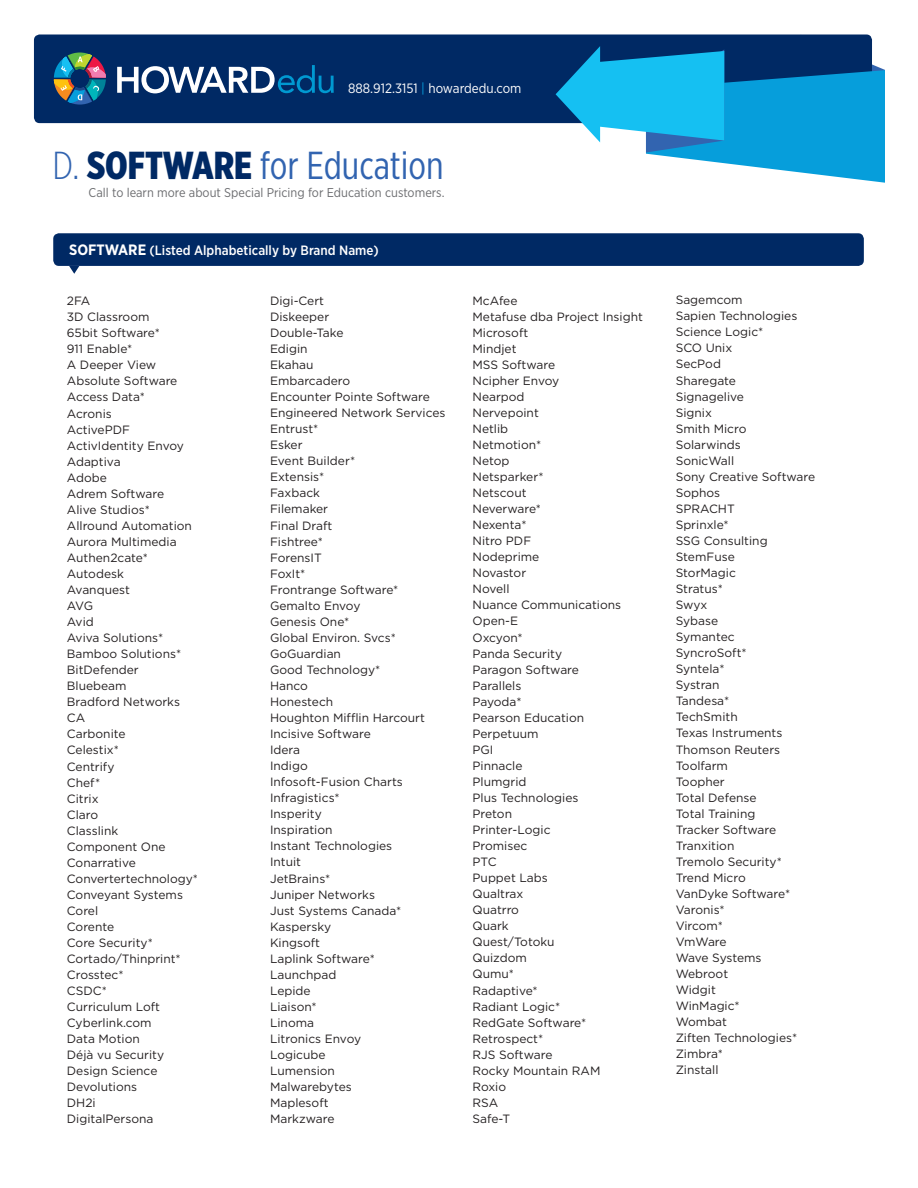
<style>
.page{position:relative;width:918px;height:1188px;background:#fff}
.page>*{position:absolute;margin:0;border:0;box-sizing:border-box;transform-origin:0 0}
.t1{font:39px "Gotham X Narrow";color:#3264b0}
.t2{font:500 13.5px "Gotham Narrow";color:#fff}
.t3{font:13.5px "Gotham Narrow";color:#fff}
.t4{font:12.75px "Gotham Narrow";color:#6c6d70}
.t5{font:12px/16px "Gotham";color:#231f20}
.s1{color:#069edb}
.s2{font-weight:300}
.s3{font-weight:900;color:#002964}
.s4{font-weight:700;font-size:15px}
</style>
<div class="page">
<div style="left:34px;top:35px;width:838px;height:88px;background:#002964;border-radius:6px"></div>
<svg style="left:117px;top:65px;width:217px;height:28px"></svg>
<svg style="left:556px;top:35px;width:329px;height:148px"></svg>
<svg style="left:54px;top:53px;width:52px;height:52px"></svg>
<div style="left:53px;top:233px;width:811px;height:33px;background:#002964;border-radius:6px"></div>
<svg style="left:69px;top:266px;width:10px;height:8px"></svg>
<p class="t3" style="left:348px;top:80px;width:175px">888.912.3151 <span class="s1">|</span> howardedu.com</p>
<h1 class="t1" style="left:52px;top:142px;width:393px"><span class="s2">D.</span> <span class="s3">SOFTWARE</span> for Education</h1>
<p class="t4" style="left:89px;top:185px;width:357px">Call to learn more about Special Pricing for Education customers.</p>
<p class="t2" style="left:69px;top:242px;width:311px"><span class="s4">SOFTWARE</span> (Listed Alphabetically by Brand Name)</p>
<p class="t5" style="left:67px;top:293px;width:133px">2FA<br>3D Classroom<br>65bit Software*<br>911 Enable*<br>A Deeper View<br>Absolute Software<br>Access Data*<br>Acronis<br>ActivePDF<br>ActivIdentity Envoy<br>Adaptiva<br>Adobe<br>Adrem Software<br>Alive Studios*<br>Allround Automation<br>Aurora Multimedia<br>Authen2cate*<br>Autodesk<br>Avanquest<br>AVG<br>Avid<br>Aviva Solutions*<br>Bamboo Solutions*<br>BitDefender<br>Bluebeam<br>Bradford Networks<br>CA<br>Carbonite<br>Celestix*<br>Centrify<br>Chef*<br>Citrix<br>Claro<br>Classlink<br>Component One<br>Conarrative<br>Convertertechnology*<br>Conveyant Systems<br>Corel<br>Corente<br>Core Security*<br>Cortado/Thinprint*<br>Crosstec*<br>CSDC*<br>Curriculum Loft<br>Cyberlink.com<br>Data Motion<br>Déjà vu Security<br>Design Science<br>Devolutions<br>DH2i<br>DigitalPersona</p>
<p class="t5" style="left:270px;top:292px;width:177px">Digi-Cert<br>Diskeeper<br>Double-Take<br>Edigin<br>Ekahau<br>Embarcadero<br>Encounter Pointe Software<br>Engineered Network Services<br>Entrust*<br>Esker<br>Event Builder*<br>Extensis*<br>Faxback<br>Filemaker<br>Final Draft<br>Fishtree*<br>ForensIT<br>FoxIt*<br>Frontrange Software*<br>Gemalto Envoy<br>Genesis One*<br>Global Environ. Svcs*<br>GoGuardian<br>Good Technology*<br>Hanco<br>Honestech<br>Houghton Mifflin Harcourt<br>Incisive Software<br>Idera<br>Indigo<br>Infosoft-Fusion Charts<br>Infragistics*<br>Insperity<br>Inspiration<br>Instant Technologies<br>Intuit<br>JetBrains*<br>Juniper Networks<br>Just Systems Canada*<br>Kaspersky<br>Kingsoft<br>Laplink Software*<br>Launchpad<br>Lepide<br>Liaison*<br>Linoma<br>Litronics Envoy<br>Logicube<br>Lumension<br>Malwarebytes<br>Maplesoft<br>Markzware</p>
<p class="t5" style="left:473px;top:292px;width:172px">McAfee<br>Metafuse dba Project Insight<br>Microsoft<br>Mindjet<br>MSS Software<br>Ncipher Envoy<br>Nearpod<br>Nervepoint<br>Netlib<br>Netmotion*<br>Netop<br>Netsparker*<br>Netscout<br>Neverware*<br>Nexenta*<br>Nitro PDF<br>Nodeprime<br>Novastor<br>Novell<br>Nuance Communications<br>Open-E<br>Oxcyon*<br>Panda Security<br>Paragon Software<br>Parallels<br>Payoda*<br>Pearson Education<br>Perpetuum<br>PGI<br>Pinnacle<br>Plumgrid<br>Plus Technologies<br>Preton<br>Printer-Logic<br>Promisec<br>PTC<br>Puppet Labs<br>Qualtrax<br>Quatrro<br>Quark<br>Quest/Totoku<br>Quizdom<br>Qumu*<br>Radaptive*<br>Radiant Logic*<br>RedGate Software*<br>Retrospect*<br>RJS Software<br>Rocky Mountain RAM<br>Roxio<br>RSA<br>Safe-T</p>
<p class="t5" style="left:676px;top:292px;width:141px">Sagemcom<br>Sapien Technologies<br>Science Logic*<br>SCO Unix<br>SecPod<br>Sharegate<br>Signagelive<br>Signix<br>Smith Micro<br>Solarwinds<br>SonicWall<br>Sony Creative Software<br>Sophos<br>SPRACHT<br>Sprinxle*<br>SSG Consulting<br>StemFuse<br>StorMagic<br>Stratus*<br>Swyx<br>Sybase<br>Symantec<br>SyncroSoft*<br>Syntela*<br>Systran<br>Tandesa*<br>TechSmith<br>Texas Instruments<br>Thomson Reuters<br>Toolfarm<br>Toopher<br>Total Defense<br>Total Training<br>Tracker Software<br>Tranxition<br>Tremolo Security*<br>Trend Micro<br>VanDyke Software*<br>Varonis*<br>Vircom*<br>VmWare<br>Wave Systems<br>Webroot<br>Widgit<br>WinMagic*<br>Wombat<br>Ziften Technologies*<br>Zimbra*<br>Zinstall</p>
</div>
